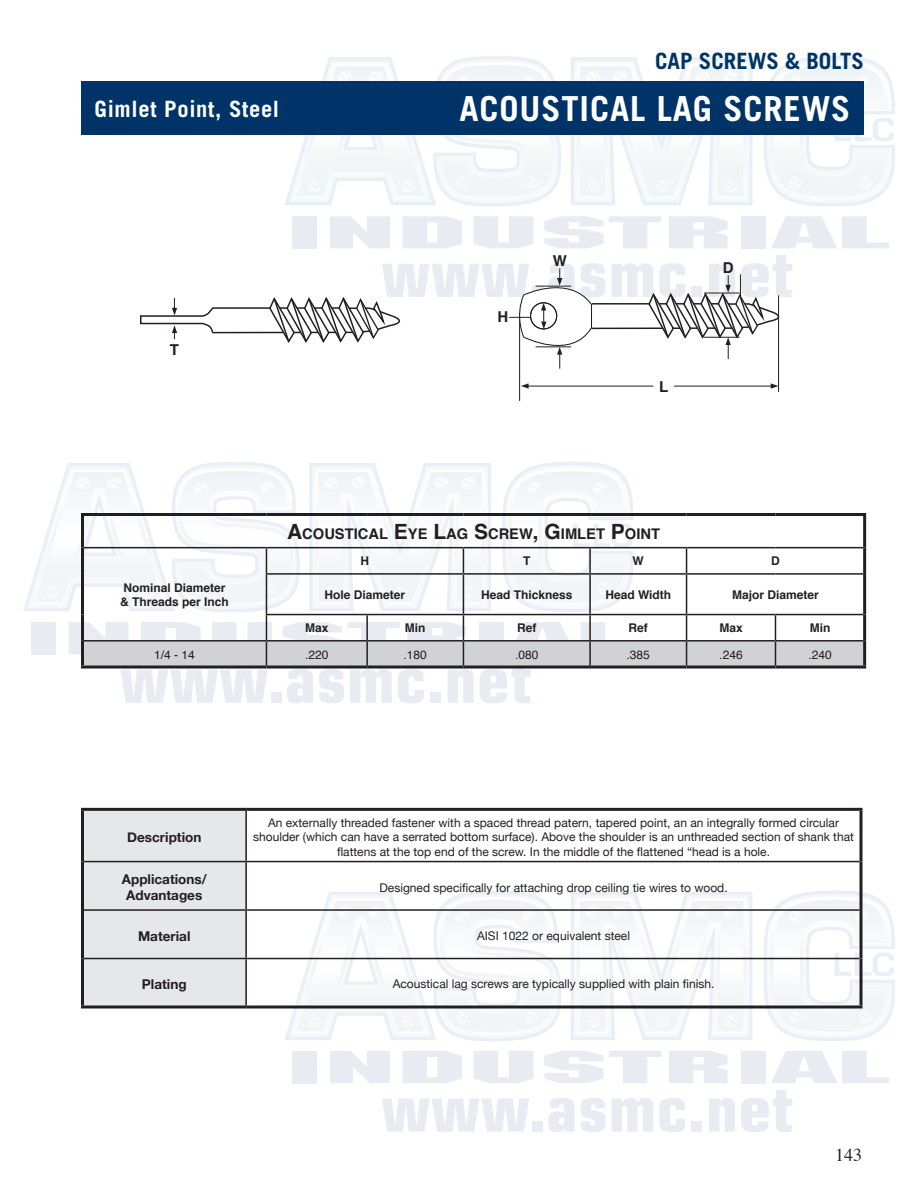
<style>
.page{position:relative;width:918px;height:1188px;background:#fff}
.page>*{position:absolute;margin:0;border:0;box-sizing:border-box;transform-origin:0 0}
.PageHeaderR{font:700 34.5px "Trade Gothic";letter-spacing:.025em;color:#fff}
.PageSubHeadR{font:700 22.5px "Trade Gothic";letter-spacing:.03em;color:#fff}
.t1{font:700 22.5px "Trade Gothic";color:#003367}
.t2{font:18px "Times";color:#231f20}
.t3{font:700 15px "Helvetica";color:#231f20}
.Ref_Guide_General_Fo{font:700 14.7px "Helvetica";color:#231f20}
.t4{font:700 13.5px "Helvetica Neue";color:#231f20}
.t5{font:12px/14.4px "Helvetica Neue";color:#231f20;text-align:center}
.Ref_Guide_General_Fo-2{font:700 12px/14.4px "Helvetica";color:#231f20}
.Ref_Guide_General_Fo-3{font:12px "Helvetica";color:#231f20}
.s1{font-size:21px}
</style>
<div class="page">
<svg style="left:285px;top:56px;width:610px;height:193px"></svg>
<svg style="left:284px;top:891px;width:611px;height:192px"></svg>
<svg style="left:382px;top:1099px;width:147px;height:33px"></svg>
<div style="left:533px;top:1122px;width:10px;height:10px;background:#e8ecf2"></div>
<svg style="left:548px;top:1098px;width:105px;height:34px"></svg>
<svg style="left:659px;top:1098px;width:26px;height:34px"></svg>
<div style="left:692px;top:1122px;width:10px;height:10px;background:#e8ecf2"></div>
<svg style="left:709px;top:1098px;width:26px;height:34px"></svg>
<svg style="left:741px;top:1090px;width:51px;height:42px"></svg>
<div style="left:81px;top:81px;width:783px;height:54px;background:#003367"></div>
<hr style="left:519px;top:313px;width:1px;height:88px;background:#231f20">
<hr style="left:674px;top:386px;width:97px;height:1px;background:#231f20">
<hr style="left:527px;top:386px;width:126px;height:1px;background:#231f20">
<svg style="left:771px;top:383px;width:7px;height:6px"></svg>
<svg style="left:521px;top:383px;width:8px;height:6px"></svg>
<hr style="left:778px;top:295px;width:1px;height:97px;background:#231f20">
<svg style="left:140px;top:255px;width:652px;height:114px"></svg>
<svg style="left:23px;top:462px;width:840px;height:241px"></svg>
<hr style="left:81px;top:513px;width:185px;height:3px;background:#231f20">
<hr style="left:81px;top:516px;width:3px;height:32px;background:#231f20">
<hr style="left:266px;top:513px;width:101px;height:3px;background:#231f20">
<hr style="left:367px;top:513px;width:96px;height:3px;background:#231f20">
<hr style="left:463px;top:513px;width:127px;height:3px;background:#231f20">
<hr style="left:590px;top:513px;width:97px;height:3px;background:#231f20">
<hr style="left:687px;top:513px;width:88px;height:3px;background:#231f20">
<hr style="left:775px;top:513px;width:91px;height:3px;background:#231f20">
<hr style="left:863px;top:516px;width:3px;height:32px;background:#231f20">
<hr style="left:81px;top:548px;width:3px;height:26px;background:#231f20">
<hr style="left:81px;top:574px;width:3px;height:41px;background:#231f20">
<hr style="left:81px;top:615px;width:3px;height:26px;background:#231f20">
<hr style="left:863px;top:548px;width:3px;height:26px;background:#231f20">
<hr style="left:863px;top:574px;width:3px;height:41px;background:#231f20">
<hr style="left:863px;top:615px;width:3px;height:26px;background:#231f20">
<hr style="left:81px;top:641px;width:3px;height:25px;background:#231f20">
<hr style="left:863px;top:641px;width:3px;height:25px;background:#231f20">
<hr style="left:81px;top:666px;width:185px;height:3px;background:#231f20">
<hr style="left:266px;top:666px;width:101px;height:3px;background:#231f20">
<hr style="left:367px;top:666px;width:96px;height:3px;background:#231f20">
<hr style="left:463px;top:666px;width:127px;height:3px;background:#231f20">
<hr style="left:590px;top:666px;width:97px;height:3px;background:#231f20">
<hr style="left:687px;top:666px;width:88px;height:3px;background:#231f20">
<hr style="left:775px;top:666px;width:91px;height:3px;background:#231f20">
<div style="left:84px;top:811px;width:161px;height:195px;background:#e6e7e9"></div>
<hr style="left:81px;top:808px;width:165px;height:3px;background:#231f20">
<hr style="left:81px;top:811px;width:3px;height:51px;background:#231f20">
<hr style="left:246px;top:808px;width:616px;height:3px;background:#231f20">
<hr style="left:860px;top:811px;width:2px;height:51px;background:#231f20">
<hr style="left:81px;top:862px;width:3px;height:48px;background:#231f20">
<hr style="left:860px;top:862px;width:2px;height:48px;background:#231f20">
<hr style="left:81px;top:910px;width:3px;height:49px;background:#231f20">
<hr style="left:860px;top:910px;width:2px;height:49px;background:#231f20">
<hr style="left:81px;top:959px;width:3px;height:47px;background:#231f20">
<hr style="left:860px;top:959px;width:2px;height:47px;background:#231f20">
<hr style="left:81px;top:1006px;width:165px;height:3px;background:#231f20">
<hr style="left:246px;top:1006px;width:616px;height:3px;background:#231f20">
<hr style="left:245px;top:811px;width:2px;height:50px;background:#231f20">
<hr style="left:84px;top:861px;width:162px;height:1px;background:#231f20">
<hr style="left:246px;top:861px;width:614px;height:1px;background:#231f20">
<hr style="left:245px;top:862px;width:2px;height:47px;background:#231f20">
<hr style="left:84px;top:909px;width:162px;height:2px;background:#231f20">
<hr style="left:246px;top:909px;width:614px;height:2px;background:#231f20">
<hr style="left:245px;top:911px;width:2px;height:47px;background:#231f20">
<hr style="left:84px;top:958px;width:162px;height:1px;background:#231f20">
<hr style="left:246px;top:958px;width:614px;height:1px;background:#231f20">
<hr style="left:245px;top:959px;width:2px;height:47px;background:#231f20">
<h2 class="t1" style="left:655px;top:47px;width:210px">CAP SCREWS &amp; BOLTS</h2>
<p class="PageSubHeadR" style="left:94px;top:95px;width:186px">Gimlet Point, Steel</p>
<p class="PageHeaderR" style="left:459px;top:88px;width:393px">ACOUSTICAL LAG SCREWS</p>
<p class="t3" style="left:170px;top:336px;width:11px">T</p>
<p class="Ref_Guide_General_Fo-2" style="left:120px;top:580px;width:110px">Nominal Diameter &amp; Threads per Inch</p>
<p class="t3" style="left:497px;top:303px;width:12px">H</p>
<p class="t3" style="left:553px;top:247px;width:16px">W</p>
<p class="t3" style="left:659px;top:373px;width:11px">L</p>
<p class="Ref_Guide_General_Fo" style="left:287px;top:521px;width:374px"><span class="s1">A</span>COUSTICAL <span class="s1">E</span>YE <span class="s1">L</span>AG <span class="s1">S</span>CREW<span class="s1">, G</span> IMLET <span class="s1">P</span>OINT</p>
<p class="t3" style="left:723px;top:254px;width:12px">D</p>
<p class="Ref_Guide_General_Fo-2" style="left:361px;top:553px;width:10px">H</p>
<p class="Ref_Guide_General_Fo-2" style="left:523px;top:553px;width:9px">T</p>
<p class="Ref_Guide_General_Fo-2" style="left:633px;top:553px;width:13px">W</p>
<p class="Ref_Guide_General_Fo-2" style="left:771px;top:553px;width:10px">D</p>
<p class="Ref_Guide_General_Fo-2" style="left:325px;top:587px;width:82px">Hole Diameter</p>
<p class="Ref_Guide_General_Fo-2" style="left:481px;top:587px;width:93px">Head Thickness</p>
<p class="Ref_Guide_General_Fo-2" style="left:605px;top:587px;width:67px">Head Width</p>
<p class="Ref_Guide_General_Fo-2" style="left:732px;top:587px;width:88px">Major Diameter</p>
<p class="Ref_Guide_General_Fo-2" style="left:305px;top:620px;width:25px">Max</p>
<p class="Ref_Guide_General_Fo-2" style="left:405px;top:620px;width:22px">Min</p>
<p class="Ref_Guide_General_Fo-2" style="left:517px;top:620px;width:21px">Ref</p>
<p class="Ref_Guide_General_Fo-2" style="left:629px;top:620px;width:21px">Ref</p>
<p class="Ref_Guide_General_Fo-2" style="left:719px;top:620px;width:25px">Max</p>
<p class="Ref_Guide_General_Fo-2" style="left:810px;top:620px;width:22px">Min</p>
<p class="Ref_Guide_General_Fo-3" style="left:154px;top:644px;width:42px">1/4 - 14</p>
<p class="Ref_Guide_General_Fo-3" style="left:305px;top:644px;width:25px">.220</p>
<p class="Ref_Guide_General_Fo-3" style="left:404px;top:644px;width:25px">.180</p>
<p class="Ref_Guide_General_Fo-3" style="left:515px;top:644px;width:25px">.080</p>
<p class="Ref_Guide_General_Fo-3" style="left:627px;top:644px;width:25px">.385</p>
<p class="Ref_Guide_General_Fo-3" style="left:719px;top:644px;width:25px">.246</p>
<p class="Ref_Guide_General_Fo-3" style="left:808px;top:644px;width:25px">.240</p>
<p class="t4" style="left:127px;top:827px;width:76px">Description</p>
<p class="t4" style="left:122px;top:869px;width:86px">Applications/</p>
<p class="t4" style="left:126px;top:885px;width:78px">Advantages</p>
<p class="t5" style="left:253px;top:816px;width:602px">An externally threaded fastener with a spaced thread patern, tapered point, an an integrally formed circular shoulder (which can have a serrated bottom surface). Above the shoulder is an unthreaded section of shank that flattens at the top end of the screw. In the middle of the flattened “head is a hole.</p>
<p class="t5" style="left:379px;top:881px;width:350px">Designed specifically for attaching drop ceiling tie wires to wood.</p>
<p class="t4" style="left:138px;top:925px;width:54px">Material</p>
<p class="t5" style="left:477px;top:929px;width:154px">AISI 1022 or equivalent steel</p>
<p class="t4" style="left:142px;top:974px;width:46px">Plating</p>
<p class="t5" style="left:393px;top:978px;width:323px">Acoustical lag screws are typically supplied with plain finish.</p>
<p class="t2" style="left:835px;top:1138px;width:28px">143</p>
</div>
